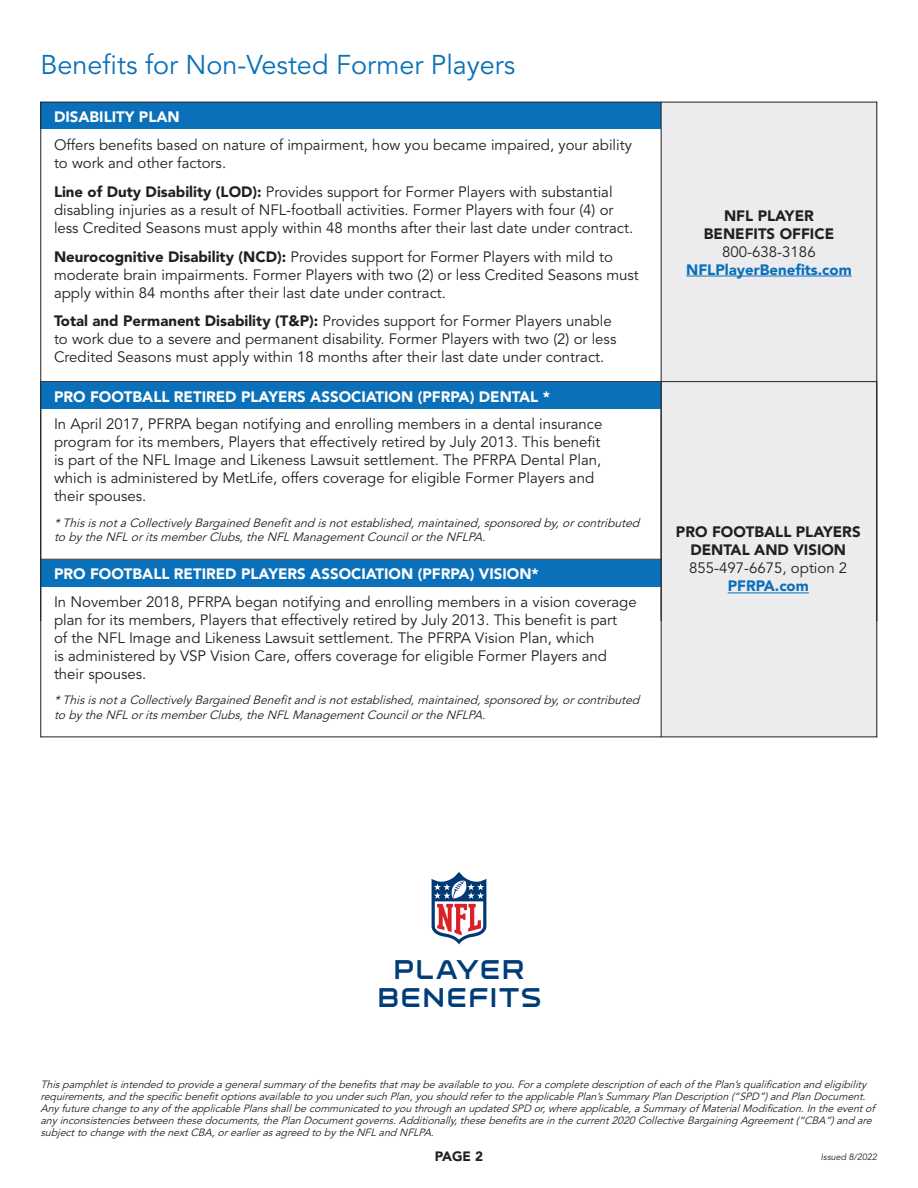
<style>
.page{position:relative;width:918px;height:1188px;background:#fff}
.page>*{position:absolute;margin:0;border:0;box-sizing:border-box;transform-origin:0 0}
.t1{font:700 27.45px "Orbit";letter-spacing:.01em;color:#003d78}
.t2{font:27px "Avenir LT Std";color:#0970b9}
.t3{font:15px/18px "Avenir LT Std";color:#231f20}
.t4{font:900 15px "Avenir LT Std";color:#fff}
.t5{font:900 15px/18px "Avenir LT Std";color:#231f20;text-align:center}
.t6{font:900 15px "Avenir LT Std";color:#0970b9}
.t7{font:900 13.5px "Avenir LT Std";color:#231f20}
.t8{font:italic 12px/14.4px "Avenir LT Std";color:#231f20}
.t9{font:italic 10.5px/12px "Avenir LT Std";color:#231f20}
.t10{font:9px "Avenir LT Std";color:#231f20}
.s1{font-weight:900}
</style>
<div class="page">
<div style="left:40px;top:102px;width:621px;height:27px;background:#0970b9"></div>
<div style="left:661px;top:102px;width:216px;height:635px;background:#ececee"></div>
<hr style="left:40px;top:102px;width:837px;height:1px;background:#231f20">
<hr style="left:40px;top:381px;width:837px;height:1px;background:#231f20">
<hr style="left:876px;top:102px;width:1px;height:519px;background:#231f20">
<hr style="left:661px;top:102px;width:1px;height:519px;background:#231f20">
<hr style="left:40px;top:102px;width:1px;height:519px;background:#231f20">
<hr style="left:686px;top:276px;width:166px;height:1px;background:#0970b9">
<div style="left:40px;top:382px;width:621px;height:27px;background:#0970b9"></div>
<div style="left:40px;top:560px;width:621px;height:27px;background:#0970b9"></div>
<hr style="left:40px;top:559px;width:622px;height:1px;background:#231f20">
<hr style="left:40px;top:737px;width:837px;height:1px;background:#231f20">
<hr style="left:876px;top:382px;width:1px;height:355px;background:#231f20">
<hr style="left:661px;top:382px;width:1px;height:355px;background:#231f20">
<hr style="left:40px;top:382px;width:1px;height:355px;background:#231f20">
<hr style="left:728px;top:593px;width:81px;height:1px;background:#0970b9">
<svg style="left:431px;top:871px;width:56px;height:74px"></svg>
<p class="t2" style="left:40px;top:50px;width:476px">Benefits for Non-Vested Former Players</p>
<p class="t4" style="left:54px;top:108px;width:127px">DISABILITY PLAN</p>
<p class="t3" style="left:54px;top:136px;width:580px">Offers benefits based on nature of impairment, how you became impaired, your ability to work and other factors.</p>
<p class="t3" style="left:54px;top:183px;width:581px"><span class="s1">Line of Duty Disability (LOD):</span> Provides support for Former Players with substantial disabling injuries as a result of NFL-football activities. Former Players with four (4) or less Credited Seasons must apply within 48 months after their last date under contract.</p>
<p class="t3" style="left:54px;top:248px;width:586px"><span class="s1">Neurocognitive Disability (NCD):</span> Provides support for Former Players with mild to moderate brain impairments. Former Players with two (2) or less Credited Seasons must apply within 84 months after their last date under contract.</p>
<p class="t3" style="left:54px;top:313px;width:564px"><span class="s1">Total and Permanent Disability (T&amp;P):</span> Provides support for Former Players unable to work due to a severe and permanent disability. Former Players with two (2) or less<br>Credited Seasons must apply within 18 months after their last date under contract.</p>
<p class="t4" style="left:54px;top:387px;width:498px">PRO FOOTBALL RETIRED PLAYERS ASSOCIATION (PFRPA) DENTAL *</p>
<p class="t3" style="left:54px;top:416px;width:550px">In April 2017, PFRPA began notifying and enrolling members in a dental insurance program for its members, Players that effectively retired by July 2013. This benefit is part of the NFL Image and Likeness Lawsuit settlement. The PFRPA Dental Plan, which is administered by MetLife, offers coverage for eligible Former Players and their spouses.</p>
<p class="t8" style="left:54px;top:516px;width:587px">* This is not a Collectively Bargained Benefit and is not established, maintained, sponsored by, or contributed to by the NFL or its member Clubs, the NFL Management Council or the NFLPA.</p>
<p class="t4" style="left:54px;top:565px;width:486px">PRO FOOTBALL RETIRED PLAYERS ASSOCIATION (PFRPA) VISION*</p>
<p class="t3" style="left:54px;top:593px;width:584px">In November 2018, PFRPA began notifying and enrolling members in a vision coverage plan for its members, Players that effectively retired by July 2013. This benefit is part<br>of the NFL Image and Likeness Lawsuit settlement. The PFRPA Vision Plan, which<br>is administered by VSP Vision Care, offers coverage for eligible Former Players and their spouses.</p>
<p class="t8" style="left:54px;top:693px;width:587px">* This is not a Collectively Bargained Benefit and is not established, maintained, sponsored by, or contributed to by the NFL or its member Clubs, the NFL Management Council or the NFLPA.</p>
<p class="t5" style="left:704px;top:206px;width:132px">NFL PLAYER<br>BENEFITS OFFICE</p>
<p class="t3" style="left:722px;top:243px;width:95px">800-638-3186</p>
<p class="t6" style="left:686px;top:260px;width:167px">NFLPlayerBenefits.com</p>
<p class="t5" style="left:676px;top:523px;width:186px">PRO FOOTBALL PLAYERS<br>DENTAL AND VISION</p>
<p class="t3" style="left:689px;top:560px;width:160px">855-497-6675, option 2</p>
<p class="t6" style="left:728px;top:577px;width:83px">PFRPA.com</p>
<p class="t1" style="left:393px;top:952px;width:134px">PLAYER</p>
<p class="t1" style="left:377px;top:979px;width:167px">BENEFITS</p>
<p class="t9" style="left:40px;top:1078px;width:836px">This pamphlet is intended to provide a general summary of the benefits that may be available to you. For a complete description of each of the Plan’s qualification and eligibility requirements, and the specific benefit options available to you under such Plan, you should refer to the applicable Plan’s Summary Plan Description (“SPD”) and Plan Document.<br>Any future change to any of the applicable Plans shall be communicated to you through an updated SPD or, where applicable, a Summary of Material Modification. In the event of any inconsistencies between these documents, the Plan Document governs. Additionally, these benefits are in the current 2020 Collective Bargaining Agreement (“CBA”) and are subject to change with the next CBA, or earlier as agreed to by the NFL and NFLPA.</p>
<p class="t7" style="left:435px;top:1148px;width:50px">PAGE 2</p>
<p class="t10" style="left:821px;top:1152px;width:59px">Issued 8/2022</p>
</div>
